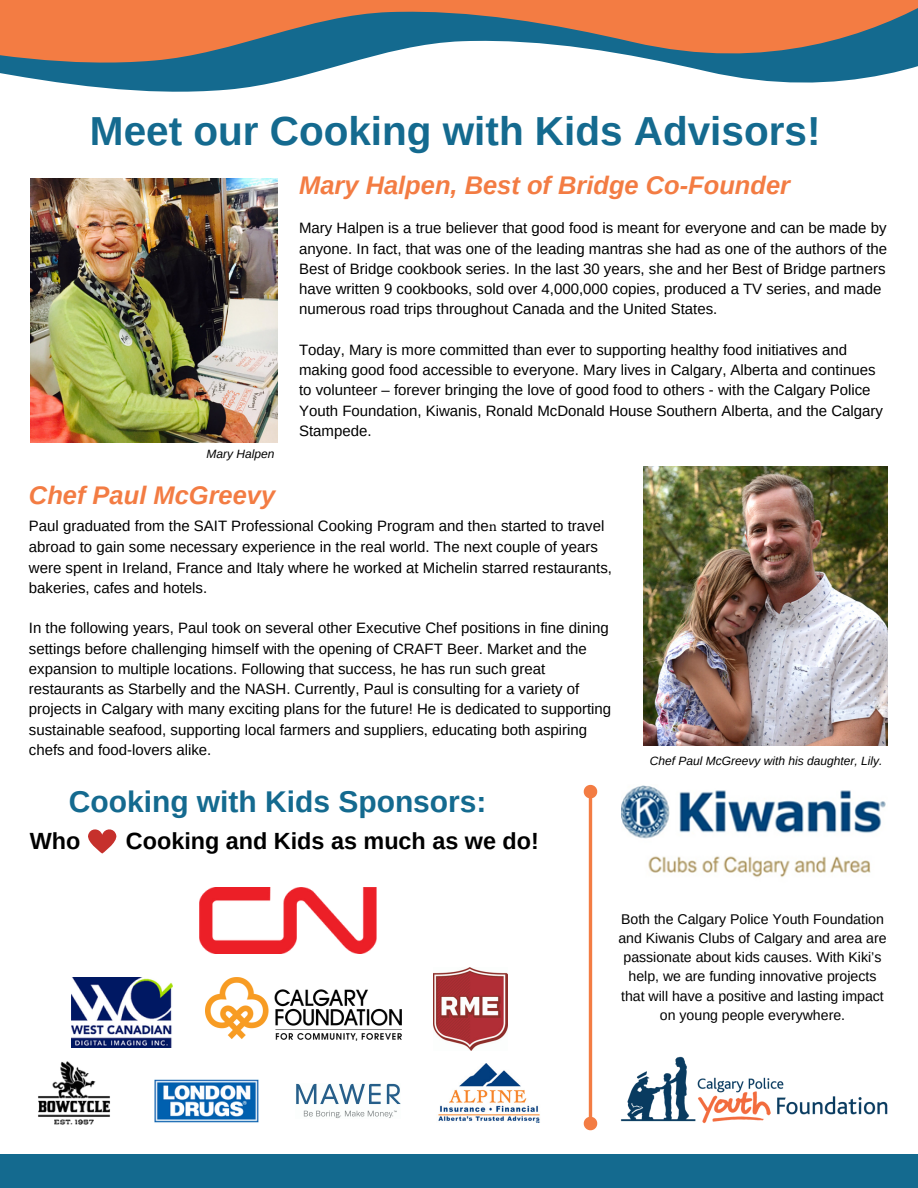
<style>
.page{position:relative;width:918px;height:1188px;background:#fff}
.page>*{position:absolute;margin:0;border:0;box-sizing:border-box;transform-origin:0 0}
.t1{font:700 40.5px "Arimo";color:#146a8f}
.t2{font:700 30px "Arimo";color:#146a8f}
.t3{font:italic 700 25.5px "Arimo";color:#f37c43}
.t4{font:700 23.4px "Arimo";color:#000}
.t5{font:15px/20.2px "Arimo";color:#000}
.t6{font:14.1px/19.2px "Arimo";color:#000;text-align:center}
.t7{font:italic 12px "Arimo";color:#000}
.s1{font-family:"Minion Pro"}
</style>
<div class="page">
<svg style="left:0;top:73px;width:891px;height:19px"></svg>
<svg style="left:0;top:0;width:918px;height:73px;fill:#f37c43"></svg>
<div style="left:0;top:1155px;width:918px;height:33px;background:#146a8f"></div>
<svg style="left:88px;top:829px;width:28px;height:25px"></svg>
<img style="left:200px;top:888px;width:177px;height:65px">
<img style="left:206px;top:978px;width:195px;height:62px">
<img style="left:434px;top:967px;width:73px;height:83px">
<img style="left:71px;top:978px;width:102px;height:70px">
<img style="left:296px;top:1083px;width:104px;height:35px">
<img style="left:38px;top:1061px;width:72px;height:64px">
<img style="left:438px;top:1064px;width:102px;height:59px">
<img style="left:154px;top:1079px;width:105px;height:44px">
<hr style="left:589px;top:798px;width:3px;height:319px;background:#f37c43">
<svg style="left:583px;top:784px;width:15px;height:17px"></svg>
<svg style="left:583px;top:1114px;width:15px;height:17px"></svg>
<img style="left:620px;top:1056px;width:268px;height:68px">
<img style="left:622px;top:785px;width:264px;height:93px">
<img style="left:643px;top:467px;width:244px;height:279px">
<img style="left:31px;top:178px;width:246px;height:265px">
<p class="t1" style="left:90px;top:108px;width:732px">Meet our Cooking with Kids Advisors!</p>
<p class="t3" style="left:299px;top:170px;width:493px">Mary Halpen, Best of Bridge Co-Founder</p>
<p class="t7" style="left:207px;top:447px;width:70px">Mary Halpen</p>
<p class="t5" style="left:299px;top:218px;width:590px">Mary Halpen is a true believer that good food is meant for everyone and can be made by anyone. In fact, that was one of the leading mantras she had as one of the authors of the Best of Bridge cookbook series. In the last 30 years, she and her Best of Bridge partners have written 9 cookbooks, sold over 4,000,000 copies, produced a TV series, and made numerous road trips throughout Canada and the United States.</p>
<p class="t5" style="left:299px;top:340px;width:585px">Today, Mary is more committed than ever to supporting healthy food initiatives and making good food accessible to everyone. Mary lives in Calgary, Alberta and continues to volunteer – forever bringing the love of good food to others - with the Calgary Police Youth Foundation, Kiwanis, Ronald McDonald House Southern Alberta, and the Calgary Stampede.</p>
<p class="t3" style="left:29px;top:480px;width:248px">Chef Paul McGreevy</p>
<p class="t5" style="left:29px;top:516px;width:585px">Paul graduated from the SAIT Professional Cooking Program and the<span class="s1">n</span> started to travel abroad to gain some necessary experience in the real world. The next couple of years were spent in Ireland, France and Italy where he worked at Michelin starred restaurants, bakeries, cafes and hotels.</p>
<p class="t5" style="left:29px;top:618px;width:584px">In the following years, Paul took on several other Executive Chef positions in fine dining settings before challenging himself with the opening of CRAFT Beer. Market and the expansion to multiple locations. Following that success, he has run such great restaurants as Starbelly and the NASH. Currently, Paul is consulting for a variety of projects in Calgary with many exciting plans for the future! He is dedicated to supporting sustainable seafood, supporting local farmers and suppliers, educating both aspiring chefs and food-lovers alike.</p>
<p class="t2" style="left:69px;top:785px;width:419px">Cooking with Kids Sponsors:</p>
<p class="t4" style="left:30px;top:828px;width:52px">Who</p>
<p class="t4" style="left:126px;top:828px;width:415px">Cooking and Kids as much as we do!</p>
<p class="t7" style="left:650px;top:754px;width:234px">Chef Paul McGreevy with his daughter, Lily.</p>
<p class="t6" style="left:618px;top:910px;width:270px">Both the Calgary Police Youth Foundation and Kiwanis Clubs of Calgary and area are passionate about kids causes. With Kiki’s help, we are funding innovative projects that will have a positive and lasting impact on young people everywhere.</p>
</div>
